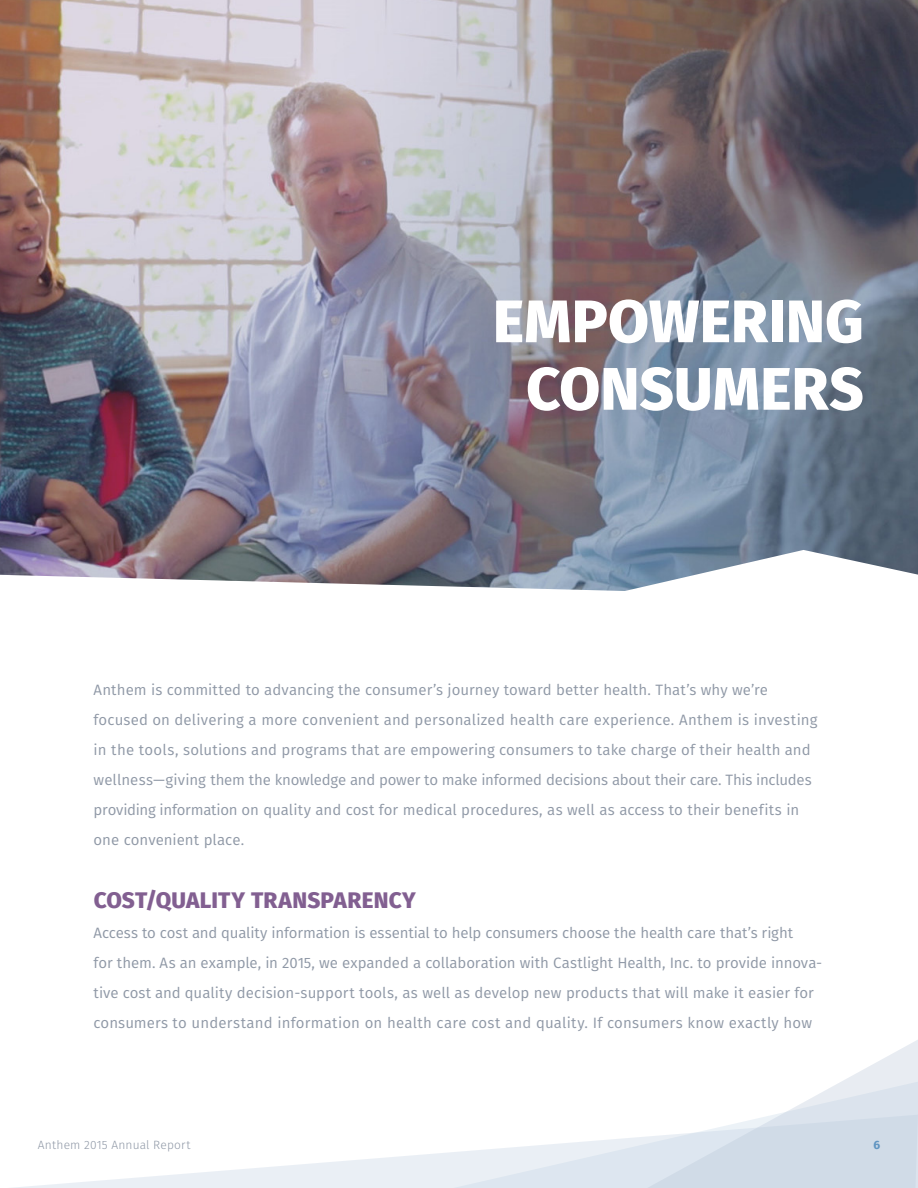
<style>
.page{position:relative;width:918px;height:1188px;background:#fff}
.page>*{position:absolute;margin:0;border:0;box-sizing:border-box;transform-origin:0 0}
.Heading_1_White{font:800 60px "Fira Sans";letter-spacing:.005em;color:#fff}
.Heading_3{font:800 22.5px "Fira Sans";letter-spacing:.01em;color:#825f91}
.Body{font:15px/30px "Fira Sans";color:#8f98a6}
.t1{font:300 12px "Fira Sans";letter-spacing:.01em;color:#8f98a6}
.t2{font:700 12px "Fira Sans";color:#6195c1}
</style>
<div class="page">
<svg style="left:13px;top:1137px;width:630px;height:51px"></svg>
<svg style="left:643px;top:1040px;width:275px;height:148px"></svg>
<img style="left:0;top:0;width:918px;height:591px">
<p class="Heading_1_White" style="left:493px;top:279px;width:372px">EMPOWERING</p>
<p class="Heading_1_White" style="left:526px;top:347px;width:339px">CONSUMERS</p>
<p class="Body" style="left:94px;top:675px;width:726px">Anthem is committed to advancing the consumer’s journey toward better health. That’s why we’re focused on delivering a more convenient and personalized health care experience. Anthem is investing in the tools, solutions and programs that are empowering consumers to take charge of their health and wellness—giving them the knowledge and power to make informed decisions about their care. This includes providing information on quality and cost for medical procedures, as well as access to their benefits in one convenient place.</p>
<p class="Heading_3" style="left:94px;top:885px;width:324px">COST/QUALITY TRANSPARENCY</p>
<p class="Body" style="left:94px;top:918px;width:730px">Access to cost and quality information is essential to help consumers choose the health care that’s right<br>for them. As an example, in 2015, we expanded a collaboration with Castlight Health, Inc. to provide innova&shy;tive cost and quality decision-support tools, as well as develop new products that will make it easier for consumers to understand information on health care cost and quality. If consumers know exactly how</p>
<p class="t1" style="left:38px;top:1136px;width:154px">Anthem 2015 Annual Report</p>
<p class="t2" style="left:873px;top:1136px;width:8px">6</p>
</div>
